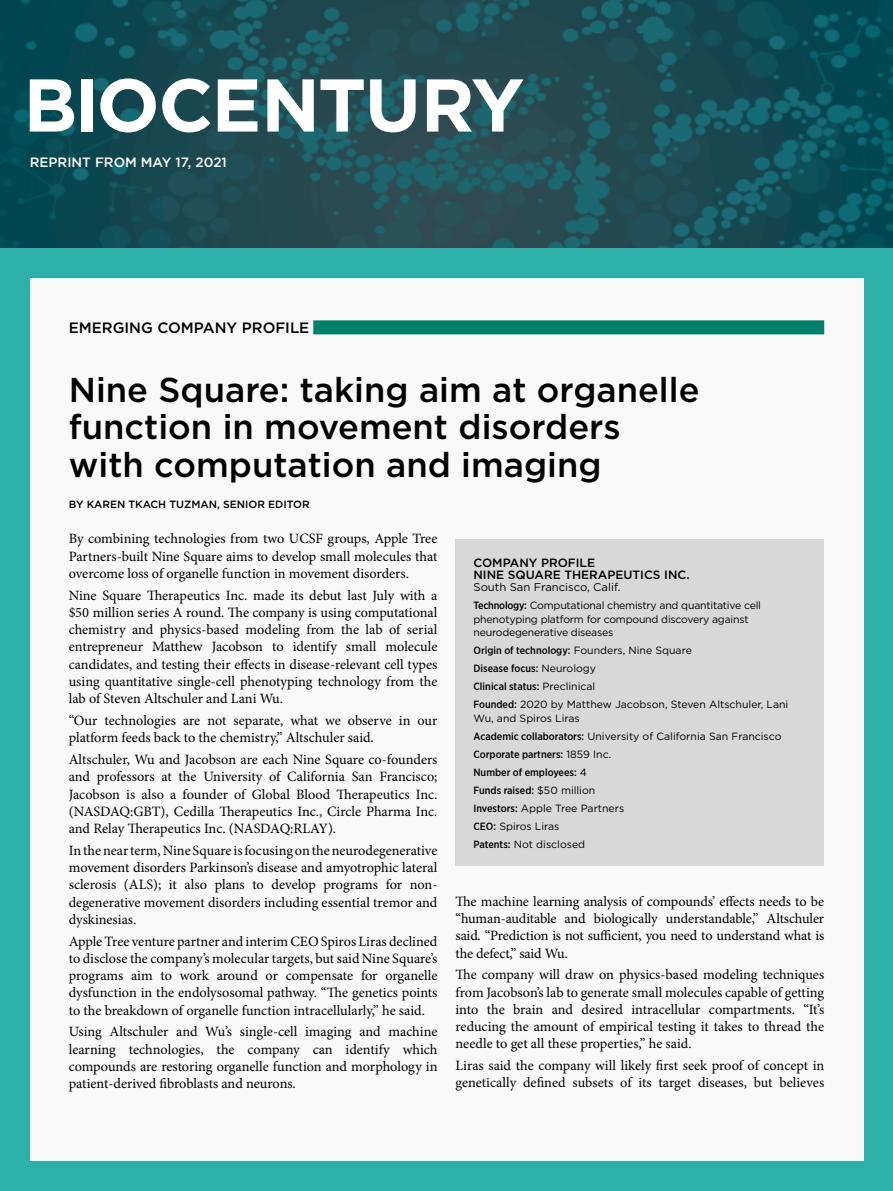
<style>
.page{position:relative;width:893px;height:1191px;background:#2cb0a8}
.page>*{position:absolute;margin:0;border:0;box-sizing:border-box;transform-origin:0 0}
.title_banner{font:500 34.5px/37.5px "Gotham";color:#000}
.Emerging_Company_KIC{font:500 15px "Gotham";color:#000}
.body_text{font:14.25px/17.2px "Minion Pro";letter-spacing:-.005em;color:#000;text-align:justify}
.date-BC-COVER{font:500 13.5px "Gotham";color:#fff}
.ecp_co{font:500 12px "Gotham";color:#000}
.ecp_co_loc{font:11.25px "Gotham";color:#000}
.ecp_body_text{font:10.5px/13.5px "Gotham";color:#000}
.ecp_body_text-2{font:500 10.5px "Gotham Narrow";color:#000}
.ecp_body_text-3{font:10.5px/13.5px "Gotham";letter-spacing:-.02em;color:#000}
.byline{font:500 10.5px "Gotham";color:#000}
.s1{font-family:"Gotham Narrow";font-weight:500}
.s2{font-family:"Gotham";font-weight:400}
</style>
<div class="page">
<img style="left:0;top:0;width:893px;height:248px">
<svg style="left:30px;top:79px;width:44px;height:53px;background:#b6cacd"></svg>
<div style="left:81px;top:79px;width:12px;height:53px;background:#fff"></div>
<svg style="left:100px;top:78px;width:56px;height:54px;background:#8ba8ac"></svg>
<svg style="left:162px;top:78px;width:48px;height:54px;background:#809b9f"></svg>
<svg style="left:218px;top:79px;width:39px;height:53px;background:#b7c5c8"></svg>
<svg style="left:267px;top:79px;width:47px;height:53px;background:#b0c2c4"></svg>
<svg style="left:320px;top:79px;width:44px;height:53px;background:#7c969b"></svg>
<svg style="left:370px;top:79px;width:46px;height:53px;background:#9ab1b5"></svg>
<svg style="left:427px;top:79px;width:97px;height:53px;background:#91a6a9"></svg>
<div style="left:30px;top:278px;width:833px;height:883px;background:#f9f9f9"></div>
<div style="left:313px;top:320px;width:511px;height:14px;background:#008068"></div>
<div style="left:455px;top:539px;width:369px;height:327px;background:#d8d8d9"></div>
<p class="date-BC-COVER" style="left:30px;top:153px;width:199px">REPRINT FROM MAY 17, 2021</p>
<p class="Emerging_Company_KIC" style="left:69px;top:317px;width:242px">EMERGING COMPANY PROFILE</p>
<p class="title_banner" style="left:69px;top:370px;width:632px">Nine Square: taking aim at organelle function in movement disorders with computation and imaging</p>
<p class="byline" style="left:69px;top:497px;width:242px">BY KAREN TKACH TUZMAN, SENIOR EDITOR</p>
<p class="body_text" style="left:69px;top:530px;width:370px">By combining technologies from two UCSF groups, Apple Tree Partners-built Nine Square aims to develop small molecules that overcome loss of organelle function in movement disorders.</p>
<p class="body_text" style="left:69px;top:586px;width:370px">Nine Square Therapeutics Inc. made its debut last July with a $50 million series A round. The company is using computational chemistry and physics-based modeling from the lab of serial entrepreneur Matthew Jacobson to identify small molecule candidates, and testing their effects in disease-relevant cell types using quantitative single-cell phenotyping technology from the lab of Steven Altschuler and Lani Wu.</p>
<p class="body_text" style="left:69px;top:712px;width:370px">“Our technologies are not separate, what we observe in our platform feeds back to the chemistry,” Altschuler said.</p>
<p class="body_text" style="left:69px;top:751px;width:370px">Altschuler, Wu and Jacobson are each Nine Square co-founders and professors at the University of California San Francisco; Jacobson is also a founder of Global Blood Therapeutics Inc. (NASDAQ:GBT), Cedilla Therapeutics Inc., Circle Pharma Inc. and Relay Therapeutics Inc. (NASDAQ:RLAY).</p>
<p class="body_text" style="left:69px;top:841px;width:370px">In the near term, Nine Square is focusing on the neurodegenerative movement disorders Parkinson’s disease and amyotrophic lateral sclerosis (ALS); it also plans to develop programs for non&shy;degenerative movement disorders including essential tremor and dyskinesias.</p>
<p class="body_text" style="left:69px;top:932px;width:370px">Apple Tree venture partner and interim CEO Spiros Liras declined to disclose the company’s molecular targets, but said Nine Square’s programs aim to work around or compensate for organelle dysfunction in the endolysosomal pathway. “The genetics points to the breakdown of organelle function intracellularly,” he said.</p>
<p class="body_text" style="left:69px;top:1023px;width:370px">Using Altschuler and Wu’s single-cell imaging and machine learning technologies, the company can identify which compounds are restoring organelle function and morphology in patient-derived fibroblasts and neurons.</p>
<p class="ecp_co" style="left:473px;top:554px;width:123px">COMPANY PROFILE</p>
<p class="ecp_co" style="left:473px;top:566px;width:218px">NINE SQUARE THERAPEUTICS INC.</p>
<p class="ecp_co_loc" style="left:473px;top:580px;width:148px">South San Francisco, Calif.</p>
<p class="ecp_body_text-3" style="left:473px;top:599px;width:289px"><span class="s1">Technology:</span> Computational chemistry and quantitative cell phenotyping platform for compound discovery against neurodegenerative diseases</p>
<p class="ecp_body_text-2" style="left:473px;top:644px;width:220px">Origin of technology: <span class="s2">Founders, Nine Square</span></p>
<p class="ecp_body_text-2" style="left:473px;top:662px;width:124px">Disease focus: <span class="s2">Neurology</span></p>
<p class="ecp_body_text-2" style="left:473px;top:680px;width:123px">Clinical status: <span class="s2">Preclinical</span></p>
<p class="ecp_body_text" style="left:473px;top:698px;width:316px"><span class="s1">Founded:</span> 2020 by Matthew Jacobson, Steven Altschuler, Lani<br>Wu, and Spiros Liras</p>
<p class="ecp_body_text" style="left:473px;top:729px;width:309px"><span class="s1">Academic collaborators:</span> University of California San Francisco</p>
<p class="ecp_body_text-2" style="left:473px;top:747px;width:139px">Corporate partners: <span class="s2">1859 Inc.</span></p>
<p class="ecp_body_text-2" style="left:473px;top:765px;width:115px">Number of employees: <span class="s2">4</span></p>
<p class="ecp_body_text-2" style="left:473px;top:783px;width:123px">Funds raised: <span class="s2">$50 million</span></p>
<p class="ecp_body_text" style="left:473px;top:801px;width:152px"><span class="s1">Investors:</span> Apple Tree Partners</p>
<p class="ecp_body_text" style="left:473px;top:819px;width:87px"><span class="s1">CEO:</span> Spiros Liras</p>
<p class="ecp_body_text" style="left:473px;top:837px;width:113px"><span class="s1">Patents:</span> Not disclosed</p>
<p class="body_text" style="left:455px;top:892px;width:370px">The machine learning analysis of compounds’ effects needs to be “human-auditable and biologically understandable,” Altschuler said. “Prediction is not sufficient, you need to understand what is the defect,” said Wu.</p>
<p class="body_text" style="left:455px;top:966px;width:370px">The company will draw on physics-based modeling techniques from Jacobson’s lab to generate small molecules capable of getting into the brain and desired intracellular compartments. “It’s reducing the amount of empirical testing it takes to thread the needle to get all these properties,” he said.</p>
<p class="body_text" style="left:455px;top:1057px;width:370px">Liras said the company will likely first seek proof of concept in genetically defined subsets of its target diseases, but believes</p>
</div>
